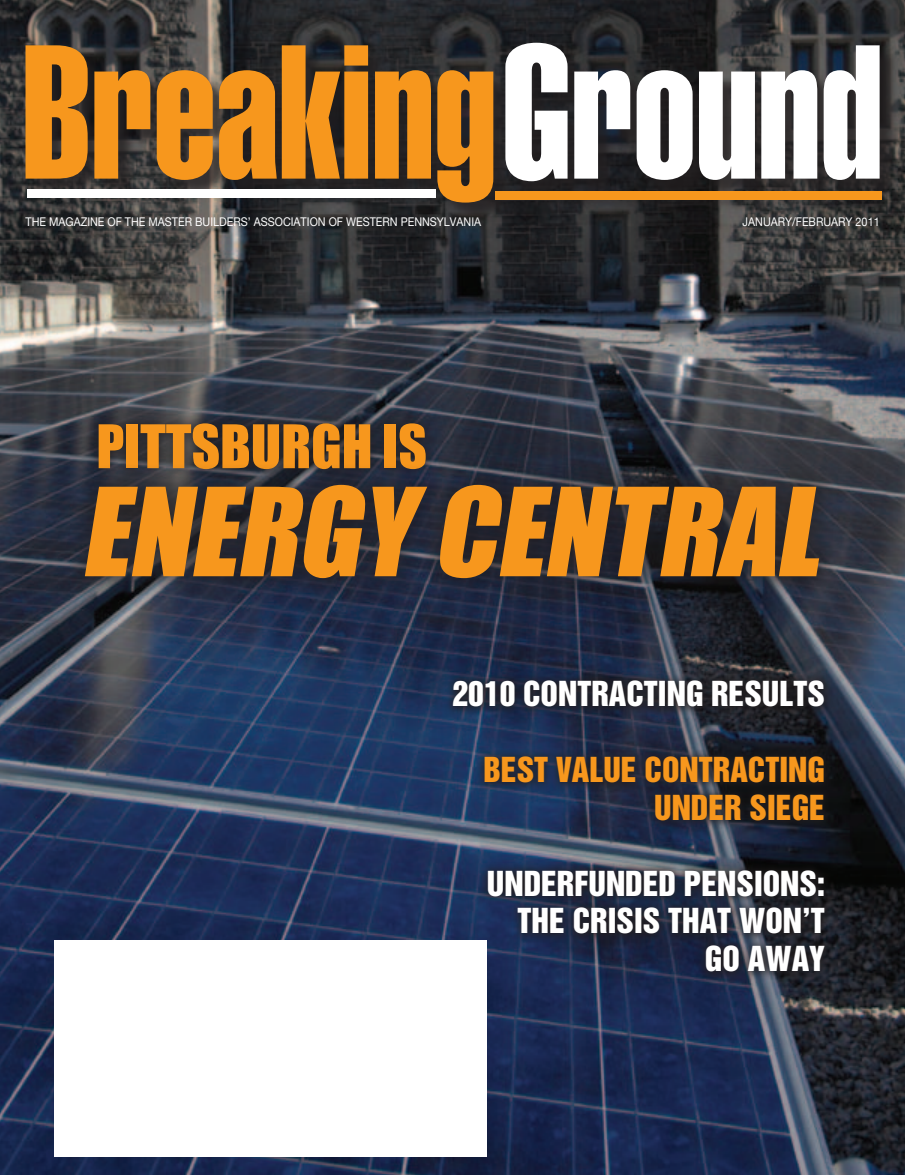
<style>
.page{position:relative;width:905px;height:1175px;background:#fff}
.page>*{position:absolute;margin:0;border:0;box-sizing:border-box;transform-origin:0 0}
.t1{font:italic 113.1px "Impact";color:#f7971d}
.t2{font:55.5px "Impact";color:#f7971d}
.t3{font:31.5px "Helvetica Inserat";color:#fff}
.t4{font:31.5px "Helvetica Inserat";color:#f7971d}
.t5{font:12px "Helvetica Neue";color:#fff;scale:.9 1}
</style>
<div class="page">
<img style="left:0;top:0;width:904px;height:1174px">
<div style="left:54px;top:940px;width:432px;height:216px;background:#fff"></div>
<div style="left:28px;top:48px;width:484px;height:173px;background:#231f20;opacity:.75"></div>
<svg style="left:26px;top:45px;width:62px;height:134px;background:#d7851e"></svg>
<svg style="left:94px;top:70px;width:56px;height:109px;background:#b37424"></svg>
<svg style="left:157px;top:70px;width:56px;height:110px;background:#d38522"></svg>
<svg style="left:219px;top:45px;width:149px;height:135px;background:#b4721f"></svg>
<svg style="left:375px;top:70px;width:56px;height:109px;background:#d7851d"></svg>
<svg style="left:437px;top:70px;width:56px;height:133px;background:#d3831e"></svg>
<div style="left:507px;top:45px;width:391px;height:155px;background:#231f20;opacity:.75"></div>
<svg style="left:505px;top:43px;width:62px;height:138px"></svg>
<svg style="left:574px;top:70px;width:56px;height:109px"></svg>
<svg style="left:636px;top:70px;width:56px;height:110px"></svg>
<svg style="left:699px;top:72px;width:56px;height:108px"></svg>
<svg style="left:761px;top:70px;width:56px;height:109px"></svg>
<svg style="left:823px;top:45px;width:56px;height:135px"></svg>
<div style="left:27px;top:190px;width:408px;height:8px;background:#fff"></div>
<div style="left:491px;top:188px;width:402px;height:24px;background:#231f20;opacity:.35"></div>
<div style="left:495px;top:191px;width:386px;height:9px;background:#f7971d"></div>
<div style="left:442px;top:669px;width:390px;height:310px;background:#231f20;opacity:.95"></div>
<div style="left:84px;top:409px;width:353px;height:71px;background:#231f20;opacity:.75"></div>
<svg style="left:53px;top:457px;width:805px;height:143px;background:#282a34"></svg>
<p class="t5" style="left:26px;top:215px;width:507px">THE MAGAZINE OF THE MASTER BUILDERS’ ASSOCIATION OF WESTERN PENNSYLVANIA</p>
<p class="t5" style="left:742px;top:215px;width:154px">JANUARY/FEBRUARY 2011</p>
<p class="t2" style="left:96px;top:403px;width:332px">PITTSBURGH IS</p>
<p class="t1" style="left:80px;top:444px;width:765px">ENERGY CENTRAL</p>
<p class="t3" style="left:452px;top:675px;width:374px">2010 CONTRACTING RESULTS</p>
<p class="t4" style="left:483px;top:751px;width:343px">BEST VALUE CONTRACTING</p>
<p class="t4" style="left:654px;top:788px;width:172px">UNDER SIEGE</p>
<p class="t3" style="left:487px;top:864px;width:339px">UNDERFUNDED PENSIONS:</p>
<p class="t3" style="left:517px;top:902px;width:309px">THE CRISIS THAT WON’T</p>
<p class="t3" style="left:705px;top:940px;width:121px">GO AWAY</p>
</div>
